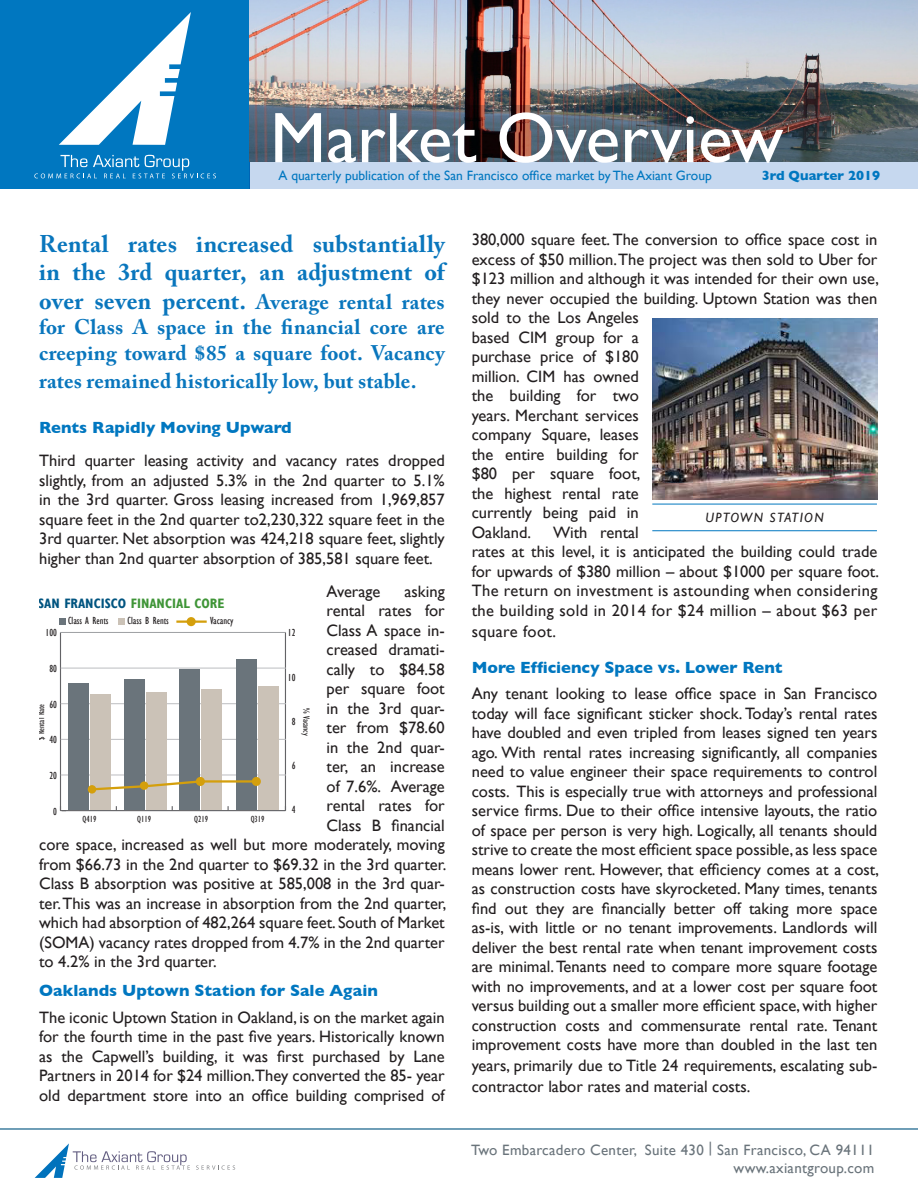
<style>
.page{position:relative;width:918px;height:1188px;background:#fff}
.page>*{position:absolute;margin:0;border:0;box-sizing:border-box;transform-origin:0 0}
.t1{font:72px "Gill Sans";color:#fff}
.t2{font:700 24px/28.8px "Adobe Caslon Pro";letter-spacing:.01em;color:#0976bd}
.t3{font:700 21px/25.2px "Adobe Caslon Pro";letter-spacing:.01em;color:#0976bd;text-align:justify}
.t4{font:16.5px/19.5px "Gill Sans";color:#231f20;text-align:justify}
.t5{font:700 16.5px "Gill Sans";color:#0077c0}
.t6{font:16.5px "Gill Sans";letter-spacing:.025em;color:#231f20}
.t7{font:15px/18px "Gill Sans";letter-spacing:.02em;color:#6a747b;text-align:right}
.t8{font:700 condensed 13.65px "Gill Sans";color:#3f9537}
.t9{font:13.5px "Gill Sans";color:#0077c0}
.t10{font:700 13.5px "Gill Sans";color:#0077c0}
.Paragraph_Style_1{font:italic 13.5px "Gill Sans";letter-spacing:.1em;color:#231f20}
.t11{font:condensed 10.65px "Gill Sans";color:#231f20}
.t12{font:condensed 10.5px "Gill Sans";color:#231f20}
.t13{font:condensed 9.15px "Gill Sans";color:#231f20}
.s1{font-size:24px}
.s2{color:#005480}
</style>
<div class="page">
<hr style="left:0;top:1128px;width:918px;height:2px;background:#005480">
<svg style="left:35px;top:1143px;width:155px;height:35px"></svg>
<svg style="left:196px;top:1165px;width:39px;height:5px"></svg>
<div style="left:0;top:0;width:249px;height:189px;background:#0077c0"></div>
<img style="left:249px;top:0;width:669px;height:106px">
<svg style="left:59px;top:12px;width:132px;height:133px"></svg>
<svg style="left:34px;top:155px;width:182px;height:23px"></svg>
<svg style="left:249px;top:106px;width:669px;height:83px;background:#747f8d"></svg>
<img style="left:652px;top:318px;width:225px;height:181px">
<hr style="left:652px;top:504px;width:225px;height:1px;background:#0077c0">
<hr style="left:652px;top:530px;width:225px;height:1px;background:#0077c0">
<hr style="left:285px;top:632px;width:1px;height:179px;background:#636366">
<div style="left:60px;top:618px;width:6px;height:7px;background:#6a747b"></div>
<div style="left:118px;top:618px;width:6px;height:7px;background:#cbc2b7"></div>
<hr style="left:176px;top:620px;width:31px;height:3px;background:#d49f0c">
<div style="left:187px;top:617px;width:9px;height:9px;background:#d49f0c;border-radius:50%"></div>
<hr style="left:62px;top:810px;width:223px;height:1px;background:#636366">
<hr style="left:60px;top:632px;width:1px;height:179px;background:#636366">
<hr style="left:61px;top:775px;width:225px;height:1px;background:#bcbdc0">
<hr style="left:61px;top:739px;width:225px;height:1px;background:#bcbdc0">
<hr style="left:61px;top:703px;width:225px;height:1px;background:#bcbdc0">
<hr style="left:61px;top:668px;width:225px;height:1px;background:#bcbdc0">
<hr style="left:60px;top:632px;width:226px;height:1px;background:#9d9fa2">
<div style="left:259px;top:686px;width:20px;height:124px;background:#cbc2b7"></div>
<div style="left:202px;top:689px;width:20px;height:121px;background:#cbc2b7"></div>
<div style="left:146px;top:692px;width:20px;height:118px;background:#cbc2b7"></div>
<div style="left:90px;top:694px;width:21px;height:116px;background:#cbc2b7"></div>
<div style="left:237px;top:659px;width:20px;height:151px;background:#6a747b"></div>
<div style="left:180px;top:670px;width:20px;height:140px;background:#6a747b"></div>
<div style="left:124px;top:679px;width:20px;height:131px;background:#6a747b"></div>
<div style="left:68px;top:684px;width:20px;height:126px;background:#6a747b"></div>
<svg style="left:252px;top:777px;width:9px;height:9px"></svg>
<svg style="left:196px;top:777px;width:9px;height:9px"></svg>
<svg style="left:88px;top:785px;width:8px;height:9px"></svg>
<svg style="left:90px;top:779px;width:169px;height:13px"></svg>
<p class="t1" style="left:270px;top:96px;width:515px">Market Overview</p>
<p class="t9" style="left:279px;top:167px;width:435px">A quarterly publication of the San Francisco office market by The Axiant Group</p>
<p class="t10" style="left:762px;top:164px;width:120px">3rd Quarter 2019</p>
<p class="t2" style="left:39px;top:229px;width:407px">Rental rates increased substantially in the 3rd quarter, an adjustment of</p>
<p class="t3" style="left:39px;top:289px;width:407px"><span class="s1">over seven percent.</span> Average rental rates for Class A space in the financial core are creeping toward $85 a square foot. Vacancy</p>
<p class="t3" style="left:39px;top:368px;width:379px">rates remained historically low, but stable.</p>
<p class="t5" style="left:39px;top:414px;width:254px">Rents Rapidly Moving Upward</p>
<p class="t4" style="left:39px;top:451px;width:407px">Third quarter leasing activity and vacancy rates dropped slightly, from an adjusted 5.3% in the 2nd quarter to 5.1% in the 3rd quarter. Gross leasing increased from 1,969,857 square feet in the 2nd quarter to2,230,322 square feet in the 3rd quarter. Net absorption was 424,218 square feet, slightly higher than 2nd quarter absorption of 385,581 square feet.</p>
<p class="t4" style="left:327px;top:581px;width:55px">Average</p>
<p class="t4" style="left:405px;top:581px;width:42px">asking</p>
<p class="t4" style="left:327px;top:601px;width:120px">rental rates for</p>
<p class="t4" style="left:327px;top:620px;width:120px">Class A space in-</p>
<p class="t4" style="left:327px;top:640px;width:120px">creased dramati-</p>
<p class="t4" style="left:327px;top:659px;width:120px">cally to $84.58</p>
<p class="t4" style="left:327px;top:679px;width:120px">per square foot</p>
<p class="t4" style="left:327px;top:698px;width:120px">in the 3rd quar-</p>
<p class="t4" style="left:327px;top:718px;width:120px">ter from $78.60</p>
<p class="t4" style="left:327px;top:737px;width:120px">in the 2nd quar-</p>
<p class="t4" style="left:327px;top:757px;width:120px">ter, an increase</p>
<p class="t4" style="left:327px;top:776px;width:120px">of 7.6%. Average</p>
<p class="t4" style="left:327px;top:796px;width:120px">rental rates for</p>
<p class="t4" style="left:327px;top:815px;width:120px">Class B financial</p>
<p class="t4" style="left:39px;top:835px;width:407px">core space, increased as well but more moderately, moving</p>
<p class="t4" style="left:39px;top:854px;width:409px">from $66.73 in the 2nd quarter to $69.32 in the 3rd quarter.</p>
<p class="t4" style="left:39px;top:874px;width:407px">Class B absorption was positive at 585,008 in the 3rd quar-</p>
<p class="t4" style="left:39px;top:893px;width:409px">ter. This was an increase in absorption from the 2nd quarter,</p>
<p class="t4" style="left:39px;top:913px;width:407px">which had absorption of 482,264 square feet. South of Market</p>
<p class="t4" style="left:39px;top:932px;width:407px">(SOMA) vacancy rates dropped from 4.7% in the 2nd quarter</p>
<p class="t4" style="left:39px;top:952px;width:179px">to 4.2% in the 3rd quarter.</p>
<p class="t5" style="left:39px;top:978px;width:340px">Oaklands Uptown Station for Sale Again</p>
<p class="t4" style="left:39px;top:1007px;width:407px">The iconic Uptown Station in Oakland, is on the market again for the fourth time in the past five years. Historically known as the Capwell’s building, it was first purchased by Lane Partners in 2014 for $24 million.They converted the 85- year old department store into an office building comprised of</p>
<p class="t8" style="left:38px;top:595px;width:188px"><span class="s2">SAN FRANCISCO</span> FINANCIAL CORE</p>
<p class="t11" style="left:68px;top:615px;width:42px">Class A Rents</p>
<p class="t11" style="left:128px;top:615px;width:43px">Class B Rents</p>
<p class="t11" style="left:210px;top:615px;width:25px">Vacancy</p>
<p class="t12" style="left:46px;top:627px;width:13px">100</p>
<p class="t12" style="left:288px;top:627px;width:9px">12</p>
<p class="t12" style="left:288px;top:672px;width:9px">10</p>
<p class="t12" style="left:292px;top:716px;width:5px">8</p>
<p class="t12" style="left:292px;top:760px;width:5px">6</p>
<p class="t12" style="left:49px;top:663px;width:9px">80</p>
<p class="t12" style="left:49px;top:699px;width:9px">60</p>
<p class="t13" style="left:36px;top:740px;width:38px;rotate:-90deg">$ Rental Rate</p>
<p class="t13" style="left:311px;top:708px;width:29px;rotate:90deg">% Vacancy</p>
<p class="t12" style="left:49px;top:734px;width:9px">40</p>
<p class="t12" style="left:49px;top:770px;width:9px">20</p>
<p class="t12" style="left:292px;top:804px;width:5px">4</p>
<p class="t12" style="left:53px;top:805px;width:5px">0</p>
<p class="t13" style="left:83px;top:815px;width:15px">Q419</p>
<p class="t13" style="left:137px;top:815px;width:15px">Q119</p>
<p class="t13" style="left:194px;top:815px;width:15px">Q219</p>
<p class="t13" style="left:251px;top:815px;width:15px">Q319</p>
<p class="t4" style="left:472px;top:230px;width:409px;text-align:left">380,000 square feet. The conversion to office space cost in excess of $50 million. The project was then sold to Uber for $123 million and although it was intended for their own use, they never occupied the building. Uptown Station was then sold to the Los Angeles<br>based CIM group for a<br>purchase price of $180<br>million. CIM has owned<br>the building for two<br>years. Merchant services<br>company Square, leases<br>the entire building for<br>$80 per square foot,<br>the highest rental rate<br>currently being paid in<br>Oakland.</p>
<p class="Paragraph_Style_1" style="left:705px;top:509px;width:120px">UPTOWN STATION</p>
<p class="t4" style="left:472px;top:522px;width:409px;text-align:left;text-indent:81px">With rental<br>rates at this level, it is anticipated the building could trade for upwards of $380 million – about $1000 per square foot.<br>The return on investment is astounding when considering the building sold in 2014 for $24 million – about $63 per</p>
<p class="t6" style="left:472px;top:622px;width:86px">square foot.</p>
<p class="t5" style="left:472px;top:654px;width:312px">More Efficiency Space vs. Lower Rent</p>
<p class="t4" style="left:472px;top:684px;width:409px">Any tenant looking to lease office space in San Francisco today will face significant sticker shock. Today’s rental rates have doubled and even tripled from leases signed ten years ago. With rental rates increasing significantly, all companies need to value engineer their space requirements to control costs. This is especially true with attorneys and professional service firms. Due to their office intensive layouts, the ratio of space per person is very high. Logically, all tenants should strive to create the most efficient space possible, as less space means lower rent. However, that efficiency comes at a cost, as construction costs have skyrocketed. Many times, tenants find out they are financially better off taking more space as-is, with little or no tenant improvements. Landlords will deliver the best rental rate when tenant improvement costs are minimal. Tenants need to compare more square footage with no improvements, and at a lower cost per square foot versus building out a smaller more efficient space, with higher construction costs and commensurate rental rate. Tenant improvement costs have more than doubled in the last ten</p>
<p class="t4" style="left:472px;top:1055px;width:407px;line-height:21px">years, primarily due to Title 24 requirements, escalating sub&shy;contractor labor rates and material costs.</p>
<p class="t7" style="left:471px;top:1141px;width:405px">Two Embarcadero Center, Suite 430 | San Francisco, CA 94111 www.axiantgroup.com</p>
</div>
